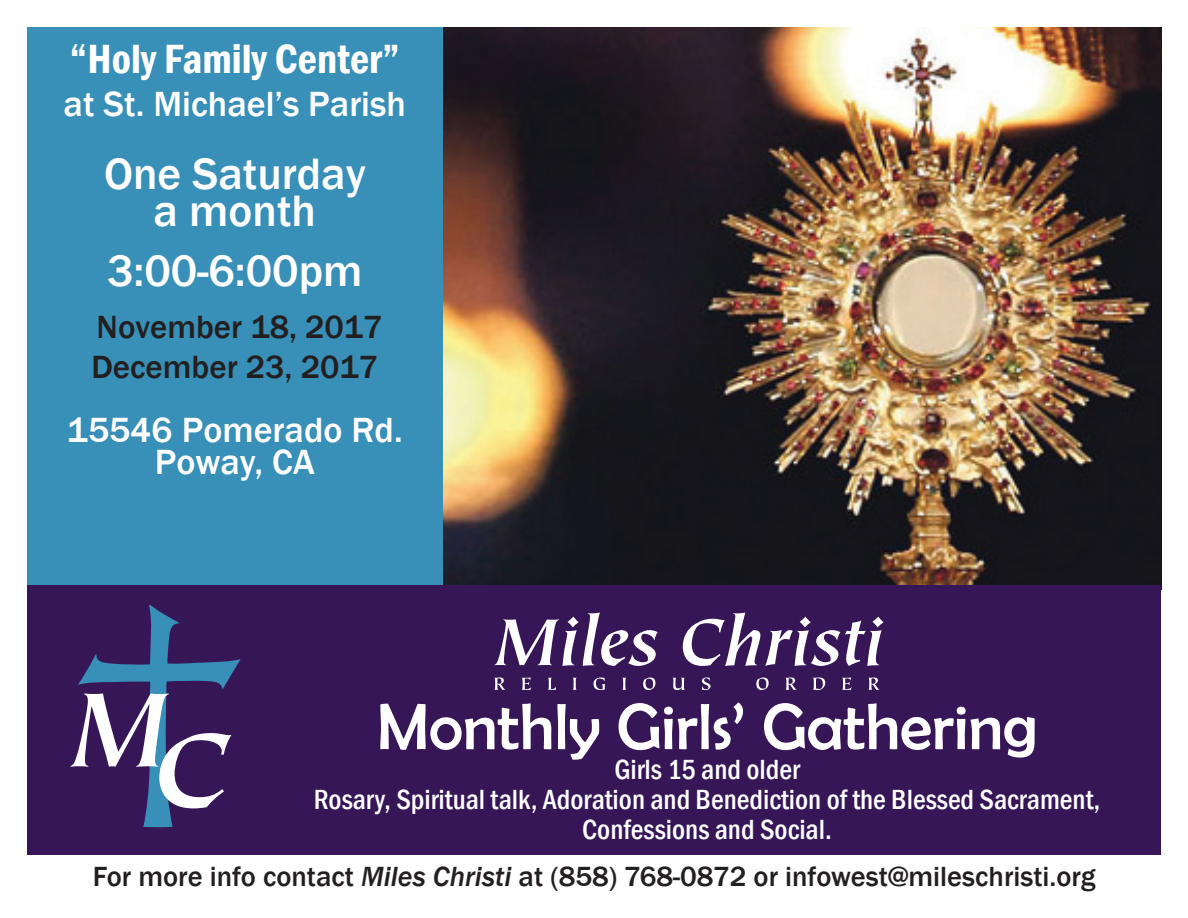
<style>
.page{position:relative;width:1188px;height:918px;background:#fff}
.page>*{position:absolute;margin:0;border:0;box-sizing:border-box;transform-origin:0 0}
.t1{font:66px "Berlin Sans FB";color:#fff}
.t2{font:500 45.3px/37.5px "Franklin Gothic";color:#fff;text-align:center}
.t3{font:600 condensed 42px "Franklin Gothic";color:#fff}
.t4{font:500 36px/31.5px "Franklin Gothic";color:#fff;text-align:center}
.t5{font:500 33px/39.6px "Franklin Gothic";color:#231f20}
.t6{font:500 condensed 28.5px/30px "Franklin Gothic";color:#fff;text-align:center}
.t7{font:500 28.5px "Franklin Gothic";color:#231f20}
.s1{font-style:italic}
</style>
<div class="page">
<img style="left:442px;top:28px;width:719px;height:558px">
<div style="left:27px;top:28px;width:415px;height:562px;background:#388fb7"></div>
<div style="left:27px;top:586px;width:1134px;height:269px;background:#361657"></div>
<svg style="left:70px;top:605px;width:171px;height:223px"></svg>
<svg style="left:494px;top:613px;width:164px;height:53px"></svg>
<svg style="left:683px;top:613px;width:201px;height:53px"></svg>
<svg style="left:494px;top:678px;width:11px;height:12px"></svg>
<svg style="left:522px;top:678px;width:9px;height:12px"></svg>
<svg style="left:548px;top:678px;width:8px;height:12px"></svg>
<svg style="left:573px;top:678px;width:4px;height:12px"></svg>
<svg style="left:594px;top:678px;width:12px;height:12px"></svg>
<svg style="left:622px;top:678px;width:4px;height:12px"></svg>
<svg style="left:643px;top:678px;width:12px;height:12px"></svg>
<svg style="left:673px;top:678px;width:12px;height:12px"></svg>
<svg style="left:702px;top:678px;width:9px;height:12px"></svg>
<svg style="left:756px;top:678px;width:13px;height:12px"></svg>
<svg style="left:785px;top:678px;width:12px;height:12px"></svg>
<svg style="left:813px;top:678px;width:12px;height:12px"></svg>
<svg style="left:842px;top:678px;width:10px;height:12px"></svg>
<svg style="left:868px;top:678px;width:12px;height:12px"></svg>
<h3 class="t3" style="left:70px;top:31px;width:332px">“Holy Family Center”</h3>
<p class="t4" style="left:64px;top:88px;width:344px">at St. Michael’s Parish</p>
<h2 class="t2" style="left:104px;top:155px;width:263px">One Saturday a month</h2>
<h2 class="t2" style="left:107px;top:253px;width:257px">3:00-6:00pm</h2>
<p class="t5" style="left:91px;top:308px;width:293px">November 18, 2017<br>December 23, 2017</p>
<p class="t4" style="left:67px;top:415px;width:337px">15546 Pomerado Rd.<br>Poway, CA</p>
<h1 class="t1" style="left:377px;top:690px;width:662px">Monthly Girls’ Gathering</h1>
<p class="t6" style="left:314px;top:754px;width:788px">Girls 15 and older<br>Rosary, Spiritual talk, Adoration and Benediction of the Blessed Sacrament,<br>Confessions and Social.</p>
<p class="t7" style="left:93px;top:858px;width:1004px">For more info contact <span class="s1">Miles Christi</span> at (858) 768-0872 or infowest@mileschristi.org</p>
</div>
